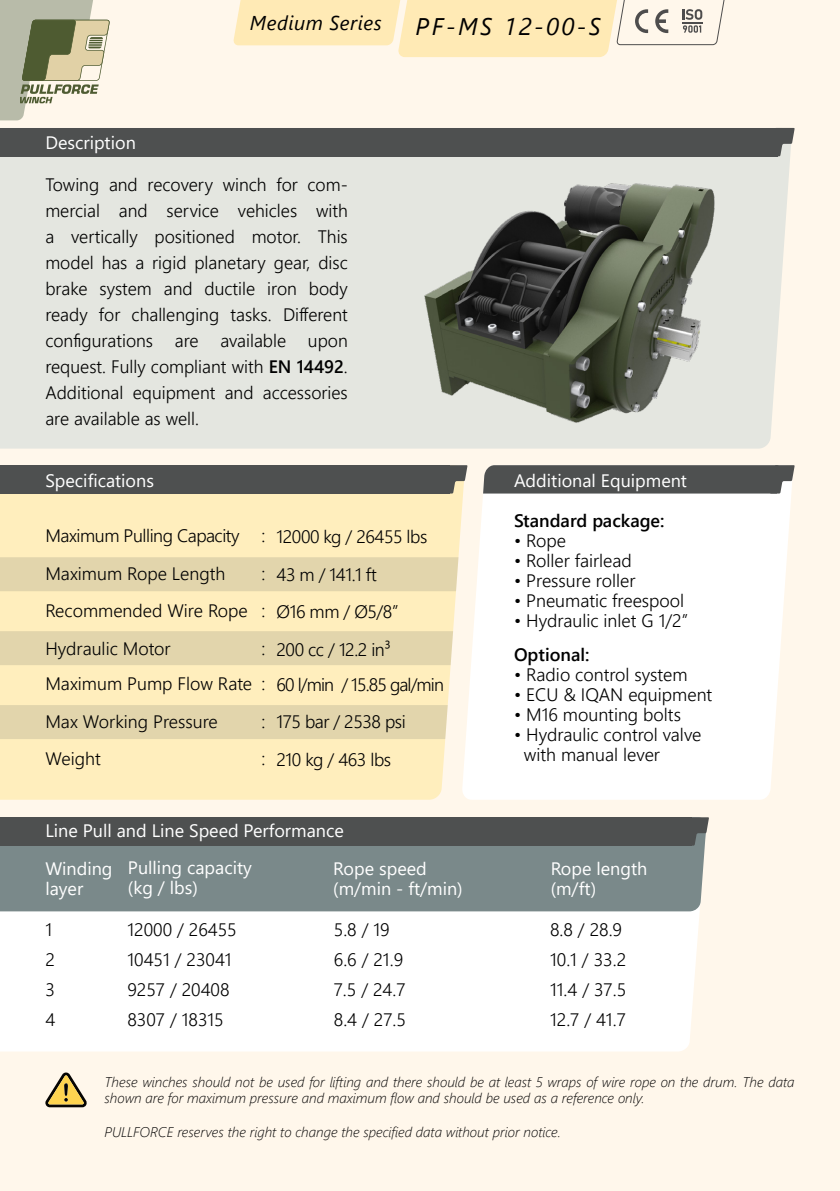
<style>
.page{position:relative;width:840px;height:1191px;background:#fff}
.page>*{position:absolute;margin:0;border:0;box-sizing:border-box;transform-origin:0 0}
.t1{font:italic 24px "Segoe UI";letter-spacing:.1em;color:#000}
.t2{font:italic 20px "Segoe UI";letter-spacing:.025em;color:#000}
.t3{font:300 18px/26px "Segoe UI";color:#000}
.t4{font:18px/20px "Segoe UI";color:#fff}
.t5{font:300 18px "Segoe UI";letter-spacing:-.025em;color:#000}
.t6{font:600 18px "Segoe UI";color:#000}
.t7{font:300 18px "Segoe UI";letter-spacing:-.05em;color:#000}
.t8{font:italic 300 14px/16px "Segoe UI";color:#000}
.s1{font-weight:600}
</style>
<div class="page">
<div style="left:0;top:0;width:839px;height:1191px;background:#fff7eb"></div>
<div style="left:0;top:493px;width:461px;height:306px;background:#ffeebd"></div>
<div style="left:0;top:465px;width:449px;height:28px;background:#4e5050"></div>
<svg style="left:449px;top:465px;width:12px;height:28px"></svg>
<div style="left:0;top:557px;width:458px;height:34px;background:#e2d5ac"></div>
<div style="left:0;top:631px;width:453px;height:34px;background:#e2d5ac"></div>
<div style="left:0;top:705px;width:447px;height:34px;background:#e2d5ac"></div>
<div style="left:0;top:911px;width:700px;height:140px;background:#fff"></div>
<div style="left:0;top:817px;width:709px;height:94px;background:#7a898a"></div>
<div style="left:0;top:817px;width:691px;height:28px;background:#4e5050"></div>
<svg style="left:684px;top:817px;width:24px;height:79px"></svg>
<div style="left:0;top:156px;width:790px;height:292px;background:#e4e6e0"></div>
<div style="left:0;top:128px;width:776px;height:28px;background:#4e5050"></div>
<svg style="left:776px;top:128px;width:18px;height:28px"></svg>
<svg style="left:461px;top:465px;width:330px;height:334px;background:#fefefd"></svg>
<div style="left:483px;top:465px;width:311px;height:28px;background:#4e5050"></div>
<img style="left:367px;top:157px;width:409px;height:291px">
<svg style="left:233px;top:0;width:492px;height:57px"></svg>
<svg style="left:0;top:0;width:109px;height:120px"></svg>
<svg style="left:45px;top:1072px;width:42px;height:35px"></svg>
<p class="t2" style="left:250px;top:4px;width:133px">Medium Series</p>
<h1 class="t1" style="left:415px;top:4px;width:186px">PF-MS 12-00-S</h1>
<p class="t4" style="left:45px;top:131px;width:92px">Description</p>
<p class="t3" style="left:45px;top:170px;width:304px;text-align:justify">Towing and recovery winch for com&shy;mercial and service vehicles with a vertically positioned motor. This model has a rigid planetary gear, disc brake system and ductile iron body ready for challenging tasks. Different configurations are available upon request. Fully compliant with <span class="s1">EN 14492</span>.<br>Additional equipment and accessories are available as well.</p>
<p class="t4" style="left:45px;top:469px;width:110px">Specifications</p>
<p class="t4" style="left:513px;top:469px;width:174px">Additional Equipment</p>
<p class="t5" style="left:45px;top:519px;width:221px">Maximum Pulling Capacity :</p>
<p class="t5" style="left:276px;top:519px;width:152px">12000 kg / 26455 lbs</p>
<p class="t3" style="left:45px;top:559px;width:181px">Maximum Rope Length</p>
<p class="t3" style="left:261px;top:559px;width:5px">:</p>
<p class="t3" style="left:276px;top:559px;width:102px">43 m / 141.1 ft</p>
<p class="t3" style="left:45px;top:596px;width:221px">Recommended Wire Rope :</p>
<p class="t3" style="left:276px;top:597px;width:123px">Ø16 mm / Ø5/8”</p>
<p class="t3" style="left:45px;top:633px;width:127px">Hydraulic Motor</p>
<p class="t3" style="left:261px;top:633px;width:5px">:</p>
<p class="t5" style="left:276px;top:632px;width:115px">200 cc / 12.2 in³</p>
<p class="t3" style="left:45px;top:669px;width:221px">Maximum Pump Flow Rate :</p>
<p class="t7" style="left:276px;top:668px;width:169px">60 l/min / 15.85 gal/min</p>
<p class="t3" style="left:45px;top:707px;width:174px">Max Working Pressure</p>
<p class="t3" style="left:261px;top:707px;width:5px">:</p>
<p class="t5" style="left:276px;top:705px;width:131px">175 bar / 2538 psi</p>
<p class="t3" style="left:45px;top:744px;width:57px">Weight</p>
<p class="t3" style="left:261px;top:744px;width:5px">:</p>
<p class="t5" style="left:276px;top:742px;width:116px">210 kg / 463 lbs</p>
<p class="t6" style="left:513px;top:503px;width:152px">Standard package:</p>
<p class="t3" style="left:513px;top:525px;width:53px">• Rope</p>
<p class="t3" style="left:513px;top:545px;width:119px">• Roller fairlead</p>
<p class="t3" style="left:513px;top:565px;width:123px">• Pressure roller</p>
<p class="t3" style="left:513px;top:585px;width:172px">• Pneumatic freespool</p>
<p class="t3" style="left:513px;top:605px;width:175px">• Hydraulic inlet G 1/2’’</p>
<p class="t6" style="left:513px;top:638px;width:77px">Optional:</p>
<p class="t3" style="left:513px;top:660px;width:175px">• Radio control system</p>
<p class="t3" style="left:513px;top:680px;width:200px">• ECU &amp; IQAN equipment</p>
<p class="t3" style="left:513px;top:700px;width:168px">• M16 mounting bolts</p>
<p class="t3" style="left:523px;top:723px;width:179px;line-height:20px;text-indent:-10px">• Hydraulic control valve with manual lever</p>
<p class="t4" style="left:45px;top:810px;width:300px;line-height:37.4px">Line Pull and Line Speed Performance<br>Winding</p>
<p class="t4" style="left:45px;top:877px;width:39px">layer</p>
<p class="t4" style="left:128px;top:855px;width:125px">Pulling capacity (kg / lbs)</p>
<p class="t4" style="left:333px;top:857px;width:131px">Rope speed (m/min - ft/min)</p>
<p class="t4" style="left:550px;top:857px;width:98px">Rope length (m/ft)</p>
<p class="t3" style="left:45px;top:915px;width:8px">1</p>
<p class="t3" style="left:127px;top:915px;width:111px">12000 / 26455</p>
<p class="t3" style="left:333px;top:915px;width:57px">5.8 / 19</p>
<p class="t3" style="left:549px;top:915px;width:73px">8.8 / 28.9</p>
<p class="t3" style="left:45px;top:945px;width:11px">2</p>
<p class="t3" style="left:127px;top:945px;width:106px">10451 / 23041</p>
<p class="t3" style="left:333px;top:945px;width:71px">6.6 / 21.9</p>
<p class="t3" style="left:549px;top:945px;width:77px">10.1 / 33.2</p>
<p class="t3" style="left:45px;top:975px;width:11px">3</p>
<p class="t3" style="left:127px;top:975px;width:104px">9257 / 20408</p>
<p class="t3" style="left:333px;top:975px;width:73px">7.5 / 24.7</p>
<p class="t3" style="left:549px;top:975px;width:77px">11.4 / 37.5</p>
<p class="t3" style="left:45px;top:1005px;width:11px">4</p>
<p class="t3" style="left:127px;top:1005px;width:98px">8307 / 18315</p>
<p class="t3" style="left:333px;top:1005px;width:73px">8.4 / 27.5</p>
<p class="t3" style="left:549px;top:1005px;width:77px">12.7 / 41.7</p>
<p class="t8" style="left:104px;top:1071px;width:691px">These winches should not be used for lifting and there should be at least 5 wraps of wire rope on the drum. The data shown are for maximum pressure and maximum flow and should be used as a reference only.</p>
<p class="t8" style="left:104px;top:1122px;width:457px">PULLFORCE reserves the right to change the specified data without prior notice.</p>
</div>
